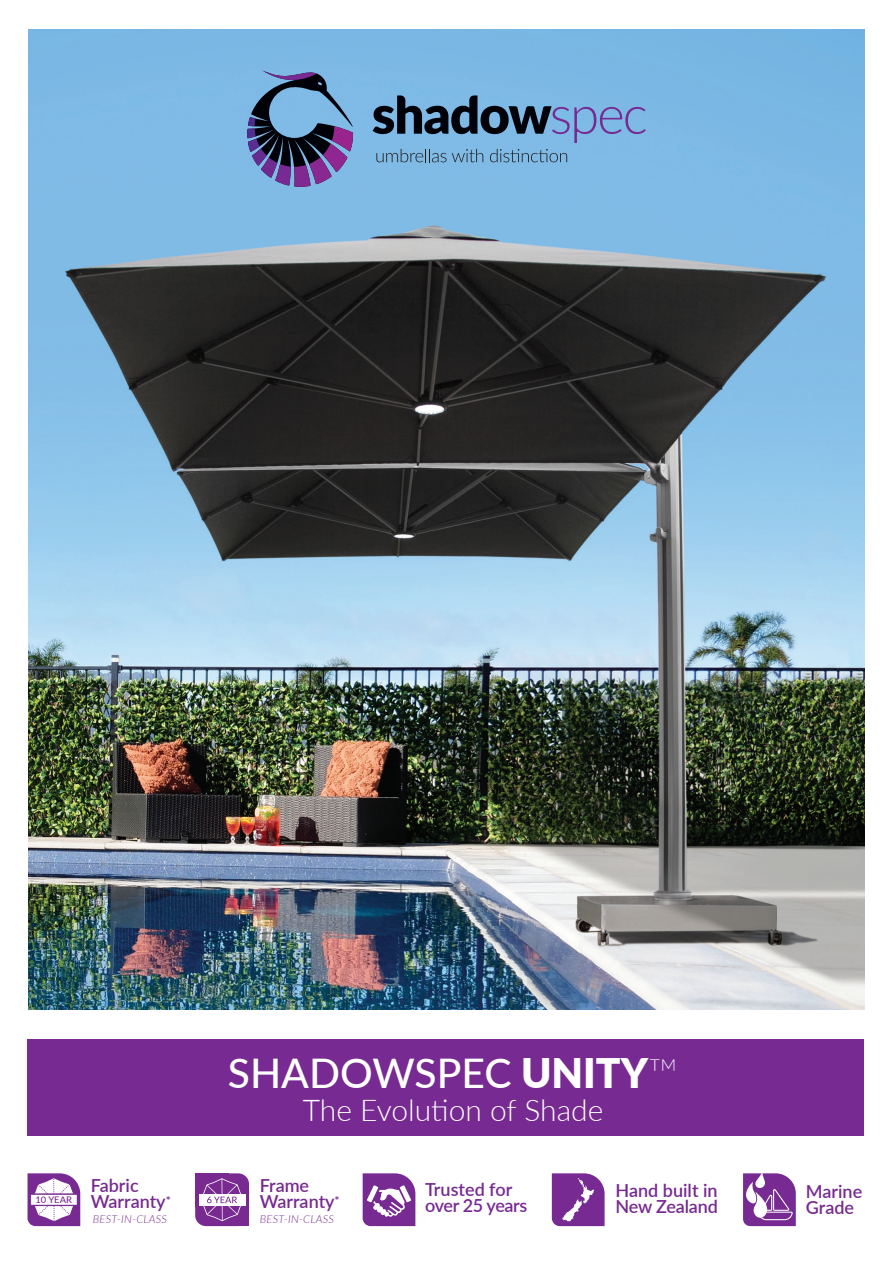
<style>
.page{position:relative;width:893px;height:1263px;background:#fff}
.page>*{position:absolute;margin:0;border:0;box-sizing:border-box;transform-origin:0 0}
.t1{font:500 40.8px "Lato";color:#fff}
.t2{font:300 30px "Lato";color:#fff}
.t3{font:600 18px/16.5px "Lato";color:#772a91}
.t4{font:600 18px "Lato";letter-spacing:-.02em;color:#772a91}
.t5{font:italic 300 11.1px "Lato";letter-spacing:.02em;color:#772a91}
.s1{font-weight:900}
.s2{font-weight:100}
</style>
<div class="page">
<img style="left:29px;top:30px;width:835px;height:980px">
<div style="left:28px;top:1039px;width:836px;height:97px;background:#772a91"></div>
<svg style="left:373px;top:95px;width:273px;height:48px;background:#5f86ac"></svg>
<svg style="left:376px;top:149px;width:107px;height:13px"></svg>
<svg style="left:490px;top:149px;width:77px;height:13px"></svg>
<svg style="left:247px;top:70px;width:106px;height:117px;background:#5e709d"></svg>
<svg style="left:363px;top:1173px;width:52px;height:53px"></svg>
<svg style="left:552px;top:1173px;width:53px;height:53px;background:#8a48a0"></svg>
<svg style="left:743px;top:1173px;width:53px;height:53px"></svg>
<svg style="left:28px;top:1173px;width:52px;height:53px"></svg>
<div style="left:195px;top:1173px;width:54px;height:53px;background:#792a91;border-radius:11px"></div>
<div style="left:215px;top:1192px;width:34px;height:34px;background:#792a91"></div>
<div style="left:195px;top:1173px;width:34px;height:34px;background:#792a91"></div>
<div style="left:199px;top:1194px;width:46px;height:11px;background:#fff"></div>
<svg style="left:200px;top:1178px;width:44px;height:43px"></svg>
<p class="t3" style="left:91px;top:1176px;width:49px">Fabric</p>
<p class="t3" style="left:35px;top:1193px;width:137px"><sup>10</sup> <sup>YEAR</sup> Warranty<sup>*</sup></p>
<p class="t5" style="left:93px;top:1211px;width:76px">BEST-IN-CLASS</p>
<p class="t1" style="left:228px;top:1044px;width:452px">SHADOWSPEC <span class="s1">UNITY</span><span class="s2">™</span></p>
<p class="t2" style="left:303px;top:1089px;width:302px">The Evolution of Shade</p>
<p class="t3" style="left:260px;top:1176px;width:51px">Frame</p>
<p class="t3" style="left:260px;top:1193px;width:82px">Warranty<sup>*</sup></p>
<p class="t5" style="left:260px;top:1211px;width:76px">BEST-IN-CLASS</p>
<p class="t3" style="left:425px;top:1180px;width:89px">Trusted for</p>
<p class="t4" style="left:425px;top:1192px;width:104px">over 25 years</p>
<p class="t3" style="left:616px;top:1181px;width:103px">Hand built in</p>
<p class="t3" style="left:616px;top:1197px;width:104px">New Zealand</p>
<p class="t3" style="left:806px;top:1182px;width:58px">Marine<br>Grade</p>
</div>
